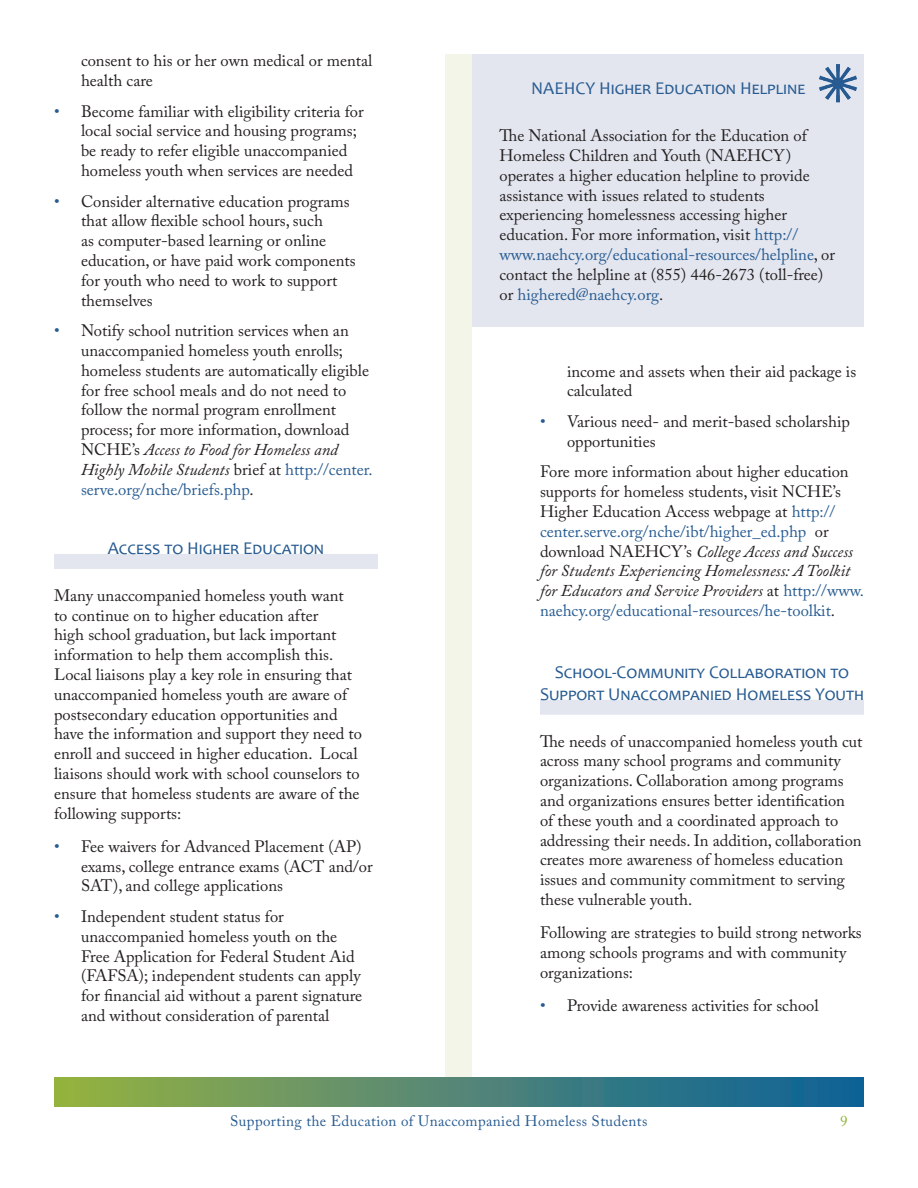
<style>
.page{position:relative;width:918px;height:1188px;background:#fff}
.page>*{position:absolute;margin:0;border:0;box-sizing:border-box;transform-origin:0 0}
.Section_Title{font:18px/21.6px "Candara";color:#275b91;text-align:center}
.t1{font:16.5px/19.8px "Adobe Caslon Pro";color:#231f20}
.t2{font:15px "Adobe Caslon Pro";letter-spacing:.025em;color:#275b91}
.t3{font:15px "Adobe Caslon Pro";color:#94b33c}
.s1{color:#275b91}
.s2{font-style:italic}
</style>
<div class="page">
<div style="left:446px;top:54px;width:26px;height:1053px;background:#f2f5e7"></div>
<div style="left:54px;top:1078px;width:810px;height:28px;background:linear-gradient(to right,#98b145,#0a5f9e)"></div>
<div style="left:54px;top:554px;width:324px;height:15px;background:#e3e6ef"></div>
<div style="left:540px;top:700px;width:324px;height:15px;background:#e3e6ef"></div>
<div style="left:472px;top:54px;width:392px;height:273px;background:#e3e6ef"></div>
<img style="left:819px;top:64px;width:38px;height:39px">
<p class="t1" style="left:81px;top:51px;width:293px">consent to his or her own medical or mental health care</p>
<p class="t1" style="left:81px;top:101px;width:284px;text-indent:-27px"><span class="s1">•</span> Become familiar with eligibility criteria for local social service and housing programs; be ready to refer eligible unaccompanied homeless youth when services are needed</p>
<p class="t1" style="left:81px;top:191px;width:276px;text-indent:-27px"><span class="s1">•</span> Consider alternative education programs that allow flexible school hours, such<br>as computer-based learning or online education, or have paid work components for youth who need to work to support themselves</p>
<p class="t1" style="left:81px;top:321px;width:293px;text-indent:-27px"><span class="s1">•</span> Notify school nutrition services when an unaccompanied homeless youth enrolls; homeless students are automatically eligible for free school meals and do not need to follow the normal program enrollment process; for more information, download NCHE’s <span class="s2">Access to Food for Homeless and Highly Mobile Students</span> brief at <span class="s1">http://center. serve.org/nche/briefs.php</span>.</p>
<p class="Section_Title" style="left:108px;top:537px;width:218px">Access to Higher Education</p>
<p class="t1" style="left:54px;top:585px;width:310px">Many unaccompanied homeless youth want<br>to continue on to higher education after<br>high school graduation, but lack important information to help them accomplish this.<br>Local liaisons play a key role in ensuring that unaccompanied homeless youth are aware of postsecondary education opportunities and have the information and support they need to enroll and succeed in higher education. Local liaisons should work with school counselors to ensure that homeless students are aware of the following supports:</p>
<p class="t1" style="left:81px;top:836px;width:293px;text-indent:-27px"><span class="s1">•</span> Fee waivers for Advanced Placement (AP) exams, college entrance exams (ACT and/or<br>SAT), and college applications</p>
<p class="t1" style="left:81px;top:906px;width:283px;text-indent:-27px"><span class="s1">•</span> Independent student status for unaccompanied homeless youth on the Free Application for Federal Student Aid (FAFSA); independent students can apply for financial aid without a parent signature and without consideration of parental</p>
<p class="Section_Title" style="left:531px;top:78px;width:276px">NAEHCY Higher Education Helpline</p>
<p class="t1" style="left:500px;top:126px;width:337px">The National Association for the Education of Homeless Children and Youth (NAEHCY) operates a higher education helpline to provide assistance with issues related to students experiencing homelessness accessing higher education. For more information, visit <span class="s1">http:// www.naehcy.org/educational-resources/helpline</span>, or contact the helpline at (855) 446-2673 (toll-free) or <span class="s1">highered@naehcy.org</span>.</p>
<p class="t1" style="left:567px;top:361px;width:291px">income and assets when their aid package is calculated</p>
<p class="t1" style="left:567px;top:411px;width:284px;text-indent:-27px"><span class="s1">•</span> Various need- and merit-based scholarship opportunities</p>
<p class="t1" style="left:540px;top:462px;width:326px">Fore more information about higher education supports for homeless students, visit NCHE’s Higher Education Access webpage at <span class="s1">http:// center.serve.org/nche/ibt/higher_ed.php</span> or download NAEHCY’s <span class="s2">College Access and Success for Students Experiencing Homelessness: A Toolkit for Educators and Service Providers</span> at <span class="s1">http://www. naehcy.org/educational-resources/he-toolkit</span>.</p>
<p class="Section_Title" style="left:540px;top:661px;width:325px">School-Community Collaboration to<br>Support Unaccompanied Homeless Youth</p>
<p class="t1" style="left:540px;top:731px;width:324px">The needs of unaccompanied homeless youth cut across many school programs and community organizations. Collaboration among programs and organizations ensures better identification<br>of these youth and a coordinated approach to addressing their needs. In addition, collaboration creates more awareness of homeless education issues and community commitment to serving these vulnerable youth.</p>
<p class="t1" style="left:540px;top:923px;width:323px">Following are strategies to build strong networks among schools programs and with community organizations:</p>
<p class="t1" style="left:540px;top:996px;width:280px"><span class="s1">•</span> Provide awareness activities for school</p>
<p class="t2" style="left:230px;top:1112px;width:419px">Supporting the Education of Unaccompanied Homeless Students</p>
<p class="t3" style="left:840px;top:1112px;width:9px">9</p>
</div>
